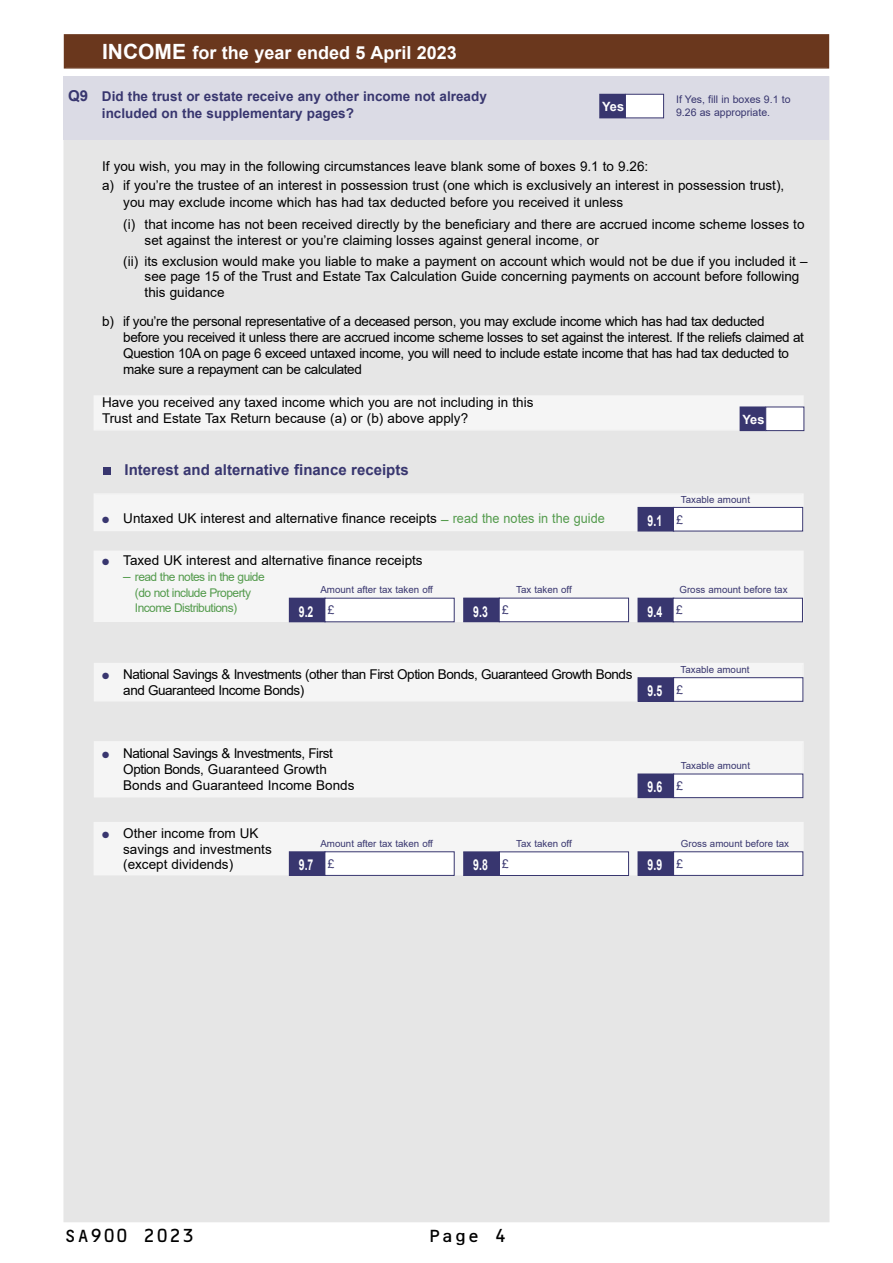
<style>
.page{position:relative;width:893px;height:1263px;background:#fff}
.page>*{position:absolute;margin:0;border:0;box-sizing:border-box;transform-origin:0 0}
.t1{font:700 18px "Arial";color:#fff}
.t2{font:18px "OCRB";color:#000}
.t3{font:700 15px "Arial";color:#38366f}
.t4{font:700 15px "Arial";color:#fff;scale:.7 1}
.t5{font:13.5px/15.9px "Arial";color:#000}
.t6{font:13.5px/15.9px "Arial";letter-spacing:-.03em;color:#000}
.t7{font:13.5px/15.9px "Arial";letter-spacing:-.035em;color:#000}
.t8{font:700 13.5px/17px "Arial";color:#38366f}
.t9{font:700 12.75px "Arial";letter-spacing:-.03em;color:#fff}
.t10{font:12px/15.9px "Arial";letter-spacing:-.045em;color:#549b4d}
.t11{font:10.5px/12.6px "Arial";color:#38366f}
.t12{font:9.75px "Arial";color:#38366f}
.s1{font-size:21px}
.s2{font-size:15px}
.s3{color:#38366f}
.s4{font-style:italic;color:#549b4d}
.s5{color:#549b4d}
.s6{font-size:13.5px}
.s7{font-weight:400;font-size:12px;color:#38366f}
</style>
<div class="page">
<div style="left:65px;top:36px;width:763px;height:31px;background:#6a371d"></div>
<div style="left:64px;top:34px;width:765px;height:35px;border:2px solid #6a371d"></div>
<div style="left:64px;top:77px;width:765px;height:1144px;background:#e6e6e6"></div>
<div style="left:95px;top:397px;width:707px;height:32px;background:#f5f5f5"></div>
<div style="left:94px;top:395px;width:710px;height:36px;border:2px solid #f5f5f5"></div>
<div style="left:64px;top:76px;width:765px;height:64px;background:#dbdbe5"></div>
<div style="left:95px;top:495px;width:707px;height:35px;background:#f5f5f5"></div>
<div style="left:94px;top:493px;width:710px;height:38px;border:2px solid #f5f5f5"></div>
<div style="left:95px;top:552px;width:707px;height:68px;background:#f5f5f5"></div>
<div style="left:94px;top:551px;width:710px;height:71px;border:2px solid #f5f5f5"></div>
<div style="left:95px;top:664px;width:707px;height:36px;background:#f5f5f5"></div>
<div style="left:94px;top:663px;width:710px;height:38px;border:2px solid #f5f5f5"></div>
<div style="left:95px;top:743px;width:707px;height:53px;background:#f5f5f5"></div>
<div style="left:94px;top:741px;width:710px;height:56px;border:2px solid #f5f5f5"></div>
<div style="left:95px;top:823px;width:707px;height:51px;background:#f5f5f5"></div>
<div style="left:94px;top:822px;width:710px;height:53px;border:2px solid #f5f5f5"></div>
<div style="left:104px;top:467px;width:7px;height:8px;background:#38366f"></div>
<div style="left:638px;top:508px;width:36px;height:23px;background:#38366f"></div>
<div style="left:638px;top:507px;width:36px;height:24px;border:1px solid #38366f"></div>
<div style="left:673px;top:508px;width:129px;height:23px;background:#fff"></div>
<div style="left:673px;top:507px;width:130px;height:24px;border:1px solid #38366f"></div>
<div style="left:290px;top:598px;width:35px;height:24px;background:#38366f"></div>
<div style="left:289px;top:598px;width:36px;height:24px;border:1px solid #38366f"></div>
<div style="left:325px;top:598px;width:129px;height:24px;background:#fff"></div>
<div style="left:464px;top:598px;width:35px;height:23px;background:#38366f"></div>
<div style="left:463px;top:598px;width:37px;height:24px;border:1px solid #38366f"></div>
<div style="left:499px;top:598px;width:129px;height:23px;background:#fff"></div>
<div style="left:499px;top:598px;width:130px;height:24px;border:1px solid #38366f"></div>
<div style="left:638px;top:598px;width:36px;height:24px;background:#38366f"></div>
<div style="left:673px;top:598px;width:129px;height:24px;background:#fff"></div>
<div style="left:638px;top:678px;width:36px;height:23px;background:#38366f"></div>
<div style="left:638px;top:677px;width:36px;height:24px;border:1px solid #38366f"></div>
<div style="left:674px;top:678px;width:129px;height:23px;background:#fff"></div>
<div style="left:673px;top:677px;width:130px;height:24px;border:1px solid #38366f"></div>
<div style="left:638px;top:774px;width:36px;height:23px;background:#38366f"></div>
<div style="left:638px;top:774px;width:36px;height:24px;border:1px solid #38366f"></div>
<div style="left:674px;top:774px;width:129px;height:23px;background:#fff"></div>
<div style="left:673px;top:774px;width:130px;height:24px;border:1px solid #38366f"></div>
<div style="left:290px;top:852px;width:35px;height:23px;background:#38366f"></div>
<div style="left:289px;top:851px;width:36px;height:24px;border:1px solid #38366f"></div>
<div style="left:325px;top:852px;width:129px;height:23px;background:#fff"></div>
<div style="left:325px;top:851px;width:129px;height:24px;border:1px solid #38366f"></div>
<div style="left:638px;top:852px;width:36px;height:23px;background:#38366f"></div>
<div style="left:638px;top:851px;width:36px;height:24px;border:1px solid #38366f"></div>
<div style="left:674px;top:852px;width:129px;height:23px;background:#fff"></div>
<div style="left:673px;top:851px;width:130px;height:24px;border:1px solid #38366f"></div>
<div style="left:600px;top:94px;width:25px;height:24px;background:#38366f"></div>
<div style="left:626px;top:94px;width:37px;height:24px;background:#fff"></div>
<div style="left:625px;top:94px;width:39px;height:24px;border:1px solid #38366f"></div>
<div style="left:499px;top:852px;width:129px;height:23px;background:#fff"></div>
<div style="left:499px;top:852px;width:130px;height:24px;border:1px solid #38366f"></div>
<div style="left:464px;top:852px;width:35px;height:23px;background:#38366f"></div>
<div style="left:463px;top:852px;width:37px;height:24px;border:1px solid #38366f"></div>
<div style="left:740px;top:407px;width:25px;height:23px;background:#38366f"></div>
<div style="left:740px;top:407px;width:25px;height:24px;border:1px solid #38366f"></div>
<div style="left:766px;top:407px;width:38px;height:23px;background:#fff"></div>
<div style="left:765px;top:407px;width:39px;height:24px;border:1px solid #38366f"></div>
<h1 class="t1" style="left:102px;top:40px;width:356px"><span class="s1">INCOME</span> for the year ended 5 April 2023</h1>
<p class="t8" style="left:102px;top:88px;width:386px;text-indent:-34px"><span class="s2">Q9</span> Did the trust or estate receive any other income not already included on the supplementary pages?</p>
<p class="t9" style="left:602px;top:98px;width:23px">Yes</p>
<p class="t11" style="left:676px;top:93px;width:116px">If Yes, fill in boxes 9.1 to<br>9.26 as appropriate.</p>
<p class="t5" style="left:102px;top:157px;width:684px;line-height:19px">If you wish, you may in the following circumstances leave blank some of boxes 9.1 to 9.26:<br>a) if you’re the trustee of an interest in possession trust (one which is exclusively an interest in possession trust),</p>
<p class="t5" style="left:123px;top:190px;width:683px;line-height:22.5px">you may exclude income which has had tax deducted before you received it unless<br>(i) that income has not been received directly by the beneficiary and there are accrued income scheme losses to</p>
<p class="t5" style="left:123px;top:230px;width:686px;line-height:20.1px;text-indent:21px">set against the interest or you’re claiming losses against general income<span class="s3">,</span> or<br>(ii) its exclusion would make you liable to make a payment on account which would not be due if you included it –</p>
<p class="t5" style="left:145px;top:269px;width:656px">see page 15 of the Trust and Estate Tax Calculation Guide concerning payments on account before following this guidance</p>
<p class="t6" style="left:123px;top:313px;width:682px;text-indent:-21px">b) if you’re the personal representative of a deceased person, you may exclude income which has had tax deducted before you received it unless there are accrued income scheme losses to set against the interest. If the reliefs claimed at Question 10A on page 6 exceed untaxed income, you will need to include estate income that has had tax deducted to make sure a repayment can be calculated</p>
<p class="t5" style="left:102px;top:394px;width:433px">Have you received any taxed income which you are not including in this<br>Trust and Estate Tax Return because (a) or (b) above apply?</p>
<p class="t3" style="left:125px;top:459px;width:286px">Interest and alternative finance receipts</p>
<p class="t5" style="left:102px;top:510px;width:504px"><span class="s3">●</span> Untaxed UK interest and alternative finance receipts <span class="s4">–</span> <span class="s5">read the notes in the guide</span></p>
<p class="t5" style="left:102px;top:552px;width:322px"><span class="s3">●</span> Taxed UK interest and alternative finance receipts</p>
<p class="t10" style="left:135px;top:568px;width:131px;text-indent:-12px"><span class="s6">–</span> read the notes in the guide (do not include Property<br>Income Distributions)</p>
<p class="t9" style="left:742px;top:410px;width:23px">Yes</p>
<p class="t12" style="left:681px;top:493px;width:71px">Taxable amount</p>
<p class="t4" style="left:648px;top:510px;width:52px">9.1 <span class="s7">£</span></p>
<p class="t12" style="left:320px;top:583px;width:114px">Amount after tax taken off</p>
<p class="t12" style="left:516px;top:583px;width:57px">Tax taken off</p>
<p class="t12" style="left:679px;top:583px;width:110px">Gross amount before tax</p>
<p class="t4" style="left:299px;top:601px;width:52px">9.2 <span class="s7">£</span></p>
<p class="t4" style="left:473px;top:601px;width:52px">9.3 <span class="s7">£</span></p>
<p class="t4" style="left:648px;top:601px;width:52px">9.4 <span class="s7">£</span></p>
<p class="t7" style="left:123px;top:667px;width:511px;text-indent:-21px"><span class="s3">●</span> National Savings &amp; Investments (other than First Option Bonds, Guaranteed Growth Bonds and Guaranteed Income Bonds)</p>
<p class="t12" style="left:680px;top:662px;width:71px">Taxable amount</p>
<p class="t4" style="left:648px;top:680px;width:52px">9.5 <span class="s7">£</span></p>
<p class="t5" style="left:123px;top:745px;width:233px;text-indent:-21px"><span class="s3">●</span> National Savings &amp; Investments, First<br>Option Bonds, Guaranteed Growth<br>Bonds and Guaranteed Income Bonds</p>
<p class="t5" style="left:123px;top:825px;width:150px;text-indent:-21px"><span class="s3">●</span> Other income from UK savings and investments (except dividends)</p>
<p class="t12" style="left:681px;top:759px;width:71px">Taxable amount</p>
<p class="t4" style="left:648px;top:777px;width:52px">9.6 <span class="s7">£</span></p>
<p class="t12" style="left:320px;top:836px;width:114px">Amount after tax taken off</p>
<p class="t12" style="left:516px;top:836px;width:57px">Tax taken off</p>
<p class="t12" style="left:681px;top:836px;width:110px">Gross amount before tax</p>
<p class="t4" style="left:299px;top:854px;width:52px">9.7 <span class="s7">£</span></p>
<p class="t4" style="left:648px;top:854px;width:52px">9.9 <span class="s7">£</span></p>
<p class="t4" style="left:473px;top:854px;width:52px">9.8 <span class="s7">£</span></p>
<h1 class="t2" style="left:64px;top:1229px;width:132px">SA900 2023</h1>
<h1 class="t2" style="left:428px;top:1229px;width:81px">Page 4</h1>
</div>
